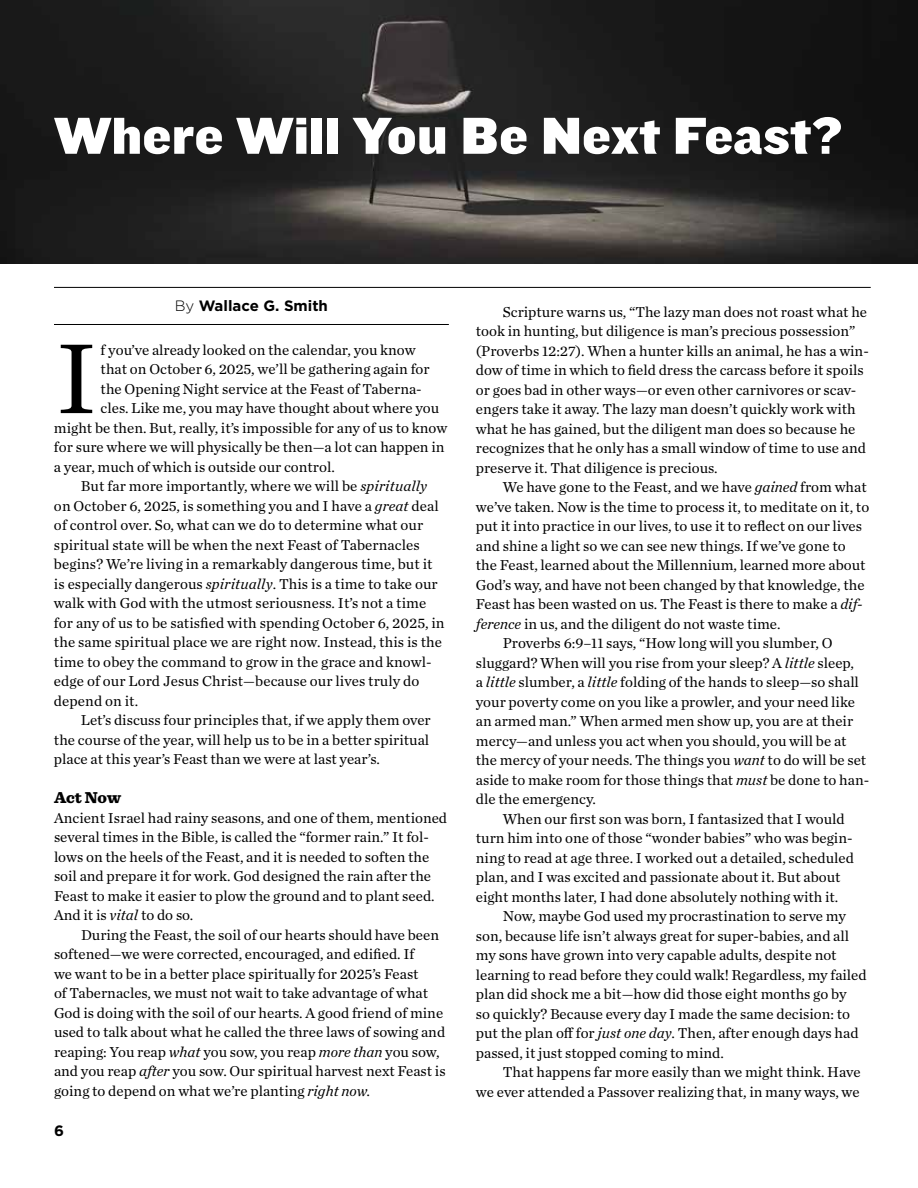
<style>
.page{position:relative;width:918px;height:1188px;background:#fff}
.page>*{position:absolute;margin:0;border:0;box-sizing:border-box;transform-origin:0 0}
.t1{font:103.95px "Chronicle Text G1";color:#000}
.t2{font:54px "Knockout 72 Full Cruiserwt";color:#fff}
.t3{font:900 16.5px "Sentinel";letter-spacing:-.015em;color:#000}
.t4{font:15px/19.5px "Chronicle Text G1";color:#000}
.t5{font:700 15px "Gotham";color:#000}
.s1{font-weight:300}
.s2{font-style:italic}
</style>
<div class="page">
<hr style="left:54px;top:287px;width:817px;height:1px;background:#000">
<img style="left:0;top:0;width:918px;height:263px">
<hr style="left:54px;top:324px;width:395px;height:1px;background:#000">
<h2 class="t2" style="left:54px;top:99px;width:790px">Where Will You Be Next Feast?</h2>
<p class="t5" style="left:175px;top:295px;width:155px"><span class="s1">By</span> Wallace G. Smith</p>
<h1 class="t1" style="left:55px;top:300px;width:44px">I</h1>
<p class="t4" style="left:101px;top:339px;width:316px">f you’ve already looked on the calendar, you know</p>
<p class="t4" style="left:101px;top:359px;width:331px">that on October 6, 2025, we’ll be gathering again for</p>
<p class="t4" style="left:101px;top:378px;width:323px">the Opening Night service at the Feast of Taberna-</p>
<p class="t4" style="left:101px;top:398px;width:340px">cles. Like me, you may have thought about where you</p>
<p class="t4" style="left:54px;top:417px;width:395px">might be then. But, really, it’s impossible for any of us to know</p>
<p class="t4" style="left:54px;top:437px;width:392px">for sure where we will physically be then—a lot can happen in</p>
<p class="t4" style="left:54px;top:456px;width:282px">a year, much of which is outside our control.</p>
<p class="t4" style="left:81px;top:476px;width:348px">But far more importantly, where we will be <span class="s2">spiritually</span></p>
<p class="t4" style="left:54px;top:495px;width:386px">on October 6, 2025, is something you and I have a <span class="s2">great</span> deal</p>
<p class="t4" style="left:54px;top:515px;width:371px">of control over. So, what can we do to determine what our</p>
<p class="t4" style="left:54px;top:534px;width:367px">spiritual state will be when the next Feast of Tabernacles</p>
<p class="t4" style="left:54px;top:554px;width:380px">begins? We’re living in a remarkably dangerous time, but it</p>
<p class="t4" style="left:54px;top:573px;width:385px">is especially dangerous <span class="s2">spiritually</span>. This is a time to take our</p>
<p class="t4" style="left:54px;top:593px;width:374px">walk with God with the utmost seriousness. It’s not a time</p>
<p class="t4" style="left:54px;top:612px;width:392px">for any of us to be satisfied with spending October 6, 2025, in</p>
<p class="t4" style="left:54px;top:632px;width:390px">the same spiritual place we are right now. Instead, this is the</p>
<p class="t4" style="left:54px;top:651px;width:379px">time to obey the command to grow in the grace and knowl-</p>
<p class="t4" style="left:54px;top:671px;width:367px">edge of our Lord Jesus Christ—because our lives truly do</p>
<p class="t4" style="left:54px;top:690px;width:86px">depend on it.</p>
<p class="t4" style="left:81px;top:710px;width:351px">Let’s discuss four principles that, if we apply them over</p>
<p class="t4" style="left:54px;top:729px;width:377px">the course of the year, will help us to be in a better spiritual</p>
<p class="t4" style="left:54px;top:749px;width:327px">place at this year’s Feast than we were at last year’s.</p>
<p class="t3" style="left:54px;top:784px;width:69px">Act Now</p>
<p class="t4" style="left:54px;top:807px;width:395px">Ancient Israel had rainy seasons, and one of them, mentioned several times in the Bible, is called the “former rain.” It fol&shy;lows on the heels of the Feast, and it is needed to soften the soil and prepare it for work. God designed the rain after the Feast to make it easier to plow the ground and to plant seed.<br>And it is <span class="s2">vital</span> to do so.</p>
<p class="t4" style="left:54px;top:924px;width:393px;text-indent:27px">During the Feast, the soil of our hearts should have been softened—we were corrected, encouraged, and edified. If<br>we want to be in a better place spiritually for 2025’s Feast<br>of Tabernacles, we must not wait to take advantage of what God is doing with the soil of our hearts. A good friend of mine used to talk about what he called the three laws of sowing and reaping: You reap <span class="s2">what</span> you sow, you reap <span class="s2">more than</span> you sow, and you reap <span class="s2">after</span> you sow. Our spiritual harvest next Feast is going to depend on what we’re planting <span class="s2">right now.</span></p>
<p class="t5" style="left:54px;top:1121px;width:11px">6</p>
<p class="t4" style="left:476px;top:301px;width:394px;text-indent:27px">Scripture warns us, “The lazy man does not roast what he took in hunting, but diligence is man’s precious possession” (Proverbs 12:27). When a hunter kills an animal, he has a win&shy;dow of time in which to field dress the carcass before it spoils or goes bad in other ways—or even other carnivores or scav&shy;engers take it away. The lazy man doesn’t quickly work with what he has gained, but the diligent man does so because he recognizes that he only has a small window of time to use and preserve it. That diligence is precious.</p>
<p class="t4" style="left:503px;top:477px;width:365px">We have gone to the Feast, and we have <span class="s2">gained</span> from what</p>
<p class="t4" style="left:476px;top:496px;width:395px">we’ve taken. Now is the time to process it, to meditate on it, to</p>
<p class="t4" style="left:476px;top:516px;width:388px">put it into practice in our lives, to use it to reflect on our lives</p>
<p class="t4" style="left:476px;top:535px;width:371px">and shine a light so we can see new things. If we’ve gone to</p>
<p class="t4" style="left:476px;top:555px;width:391px">the Feast, learned about the Millennium, learned more about</p>
<p class="t4" style="left:476px;top:574px;width:390px">God’s way, and have not been changed by that knowledge, the</p>
<p class="t4" style="left:476px;top:594px;width:388px">Feast has been wasted on us. The Feast is there to make a <span class="s2">dif-</span></p>
<p class="t4" style="left:476px;top:613px;width:306px"><span class="s2">ference</span> in us, and the diligent do not waste time.</p>
<p class="t4" style="left:503px;top:633px;width:331px">Proverbs 6:9–11 says, “How long will you slumber, O</p>
<p class="t4" style="left:476px;top:652px;width:380px">sluggard? When will you rise from your sleep? A <span class="s2">little</span> sleep,</p>
<p class="t4" style="left:476px;top:672px;width:385px">a <span class="s2">little</span> slumber, a <span class="s2">little</span> folding of the hands to sleep—so shall</p>
<p class="t4" style="left:476px;top:691px;width:381px">your poverty come on you like a prowler, and your need like</p>
<p class="t4" style="left:476px;top:711px;width:379px">an armed man.” When armed men show up, you are at their</p>
<p class="t4" style="left:476px;top:730px;width:372px">mercy—and unless you act when you should, you will be at</p>
<p class="t4" style="left:476px;top:750px;width:392px">the mercy of your needs. The things you <span class="s2">want</span> to do will be set</p>
<p class="t4" style="left:476px;top:769px;width:395px">aside to make room for those things that <span class="s2">must</span> be done to han-</p>
<p class="t4" style="left:476px;top:789px;width:122px">dle the emergency.</p>
<p class="t4" style="left:503px;top:808px;width:343px">When our first son was born, I fantasized that I would</p>
<p class="t4" style="left:476px;top:828px;width:378px">turn him into one of those “wonder babies” who was begin-</p>
<p class="t4" style="left:476px;top:847px;width:380px">ning to read at age three. I worked out a detailed, scheduled</p>
<p class="t4" style="left:476px;top:867px;width:366px">plan, and I was excited and passionate about it. But about</p>
<p class="t4" style="left:476px;top:886px;width:364px">eight months later, I had done absolutely nothing with it.</p>
<p class="t4" style="left:503px;top:906px;width:345px">Now, maybe God used my procrastination to serve my</p>
<p class="t4" style="left:476px;top:925px;width:375px">son, because life isn’t always great for super-babies, and all</p>
<p class="t4" style="left:476px;top:945px;width:362px">my sons have grown into very capable adults, despite not</p>
<p class="t4" style="left:476px;top:964px;width:392px">learning to read before they could walk! Regardless, my failed</p>
<p class="t4" style="left:476px;top:984px;width:372px">plan did shock me a bit—how did those eight months go by</p>
<p class="t4" style="left:476px;top:1003px;width:376px">so quickly? Because every day I made the same decision: to</p>
<p class="t4" style="left:476px;top:1023px;width:384px">put the plan off for <span class="s2">just one day</span>. Then, after enough days had</p>
<p class="t4" style="left:476px;top:1042px;width:250px">passed, it just stopped coming to mind.</p>
<p class="t4" style="left:503px;top:1062px;width:359px">That happens far more easily than we might think. Have</p>
<p class="t4" style="left:476px;top:1081px;width:385px">we ever attended a Passover realizing that, in many ways, we</p>
</div>
